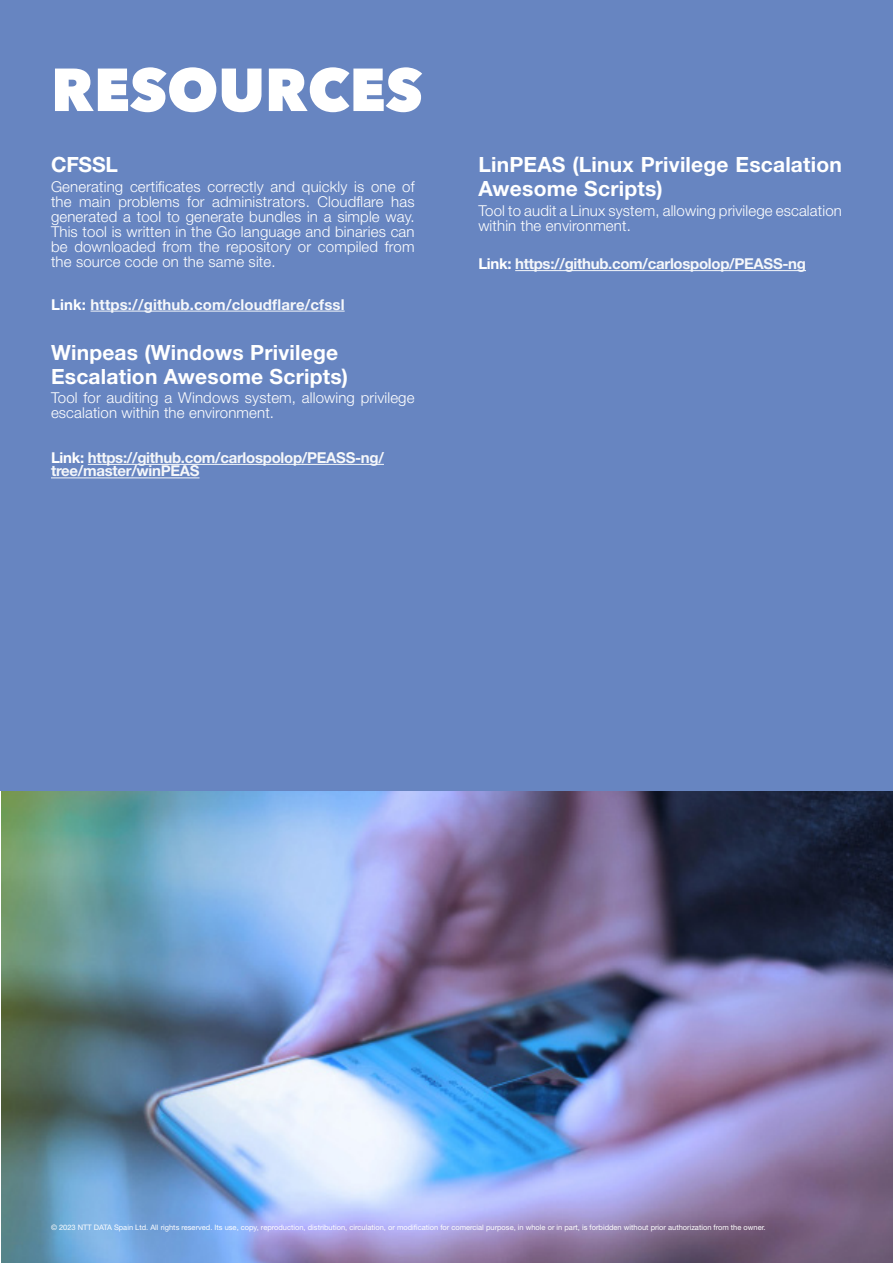
<style>
.page{position:relative;width:893px;height:1263px;background:#fff}
.page>*{position:absolute;margin:0;border:0;box-sizing:border-box;transform-origin:0 0}
.t1{font:800 60px "Avenir Next";color:#fff}
.t2{font:700 21px/24px "Helvetica Neue LT Std";letter-spacing:.01em;color:#fff}
.t3{font:300 15px/15px "Helvetica Neue LT Std";letter-spacing:.01em;color:#fff}
.t4{font:700 15px/13.5px "Helvetica Neue LT Std";letter-spacing:-.02em;color:#f5f7fa}
.t5{font:700 15px "Helvetica Neue LT Std";letter-spacing:.01em;color:#f5f7fa}
.t6{font:7.5px "Helvetica Neue LT Std";color:#fff}
.s1{color:#fff}
</style>
<div class="page">
<img style="left:1px;top:791px;width:892px;height:472px">
<div style="left:0;top:0;width:893px;height:791px;background:#6785c1"></div>
<hr style="left:91px;top:311px;width:254px;height:1px;background:#f5f7fa">
<hr style="left:88px;top:464px;width:296px;height:1px;background:#f5f7fa">
<hr style="left:51px;top:477px;width:149px;height:1px;background:#f5f7fa">
<hr style="left:515px;top:270px;width:291px;height:1px;background:#f5f7fa">
<p class="t1" style="left:51px;top:53px;width:373px">RESOURCES</p>
<p class="t2" style="left:51px;top:152px;width:68px">CFSSL</p>
<p class="t3" style="left:51px;top:178px;width:365px;text-align:justify">Generating certificates correctly and quickly is one of the main problems for administrators. Cloudflare has generated a tool to generate bundles in a simple way.<br>This tool is written in the Go language and binaries can be downloaded from the repository or compiled from the source code on the same site.</p>
<p class="t5" style="left:51px;top:295px;width:295px"><span class="s1">Link:</span> https://github.com/cloudflare/cfssl</p>
<p class="t2" style="left:51px;top:340px;width:299px">Winpeas (Windows Privilege<br>Escalation Awesome Scripts)</p>
<p class="t3" style="left:51px;top:390px;width:365px">Tool for auditing a Windows system, allowing privilege escalation within the environment.</p>
<p class="t4" style="left:51px;top:450px;width:334px"><span class="s1">Link:</span> https://github.com/carlospolop/PEASS-ng/ tree/master/winPEAS</p>
<p class="t2" style="left:478px;top:152px;width:365px">LinPEAS (Linux Privilege Escalation<br>Awesome Scripts)</p>
<p class="t3" style="left:478px;top:202px;width:365px">Tool to audit a Linux system, allowing privilege escalation within the environment.</p>
<p class="t4" style="left:478px;top:257px;width:329px"><span class="s1">Link:</span> https://github.com/carlospolop/PEASS-ng</p>
<p class="t6" style="left:51px;top:1223px;width:716px">© 2023 NTT DATA Spain Ltd. All rights reserved. Its use, copy, reproduction, distribution, circulation, or modification for comercial purpose, in whole or in part, is forbidden without prior authorization from the owner.</p>
</div>
